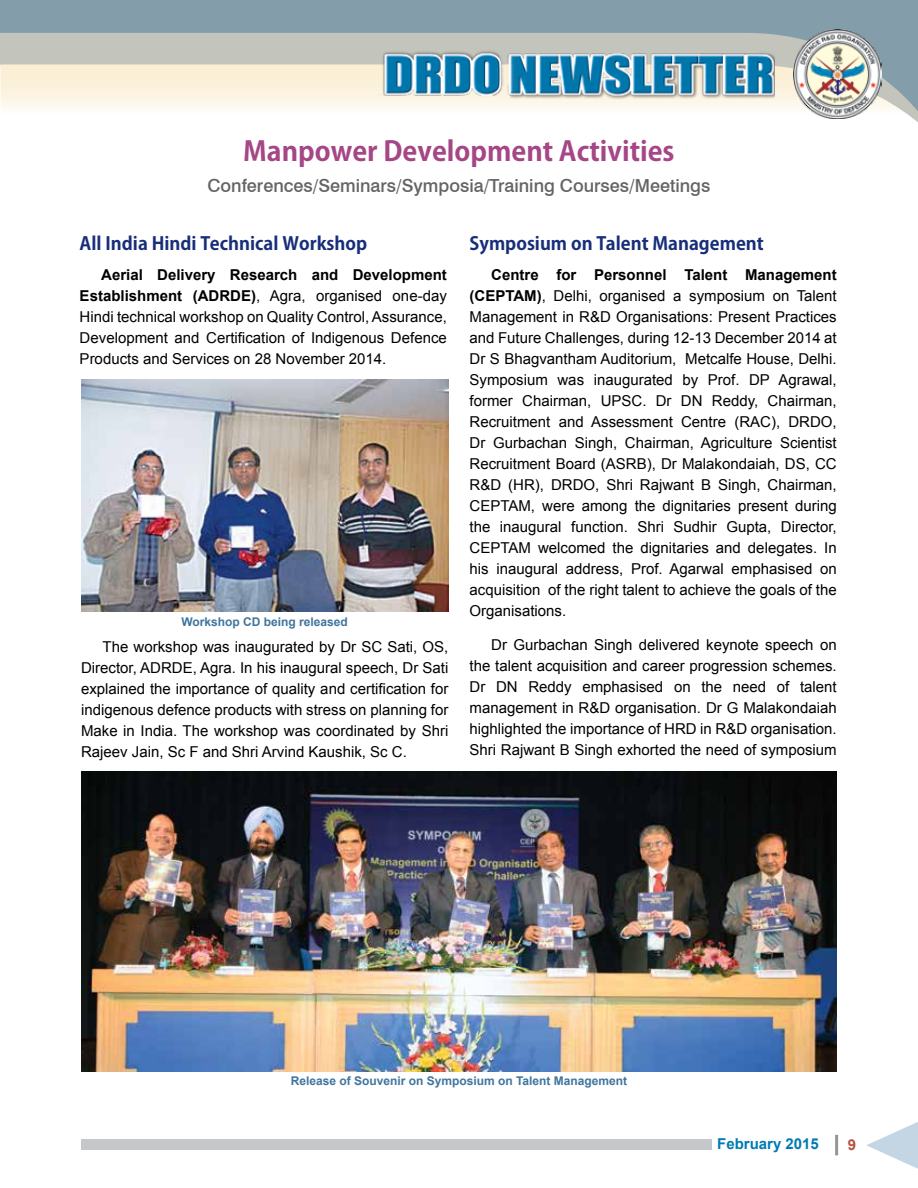
<style>
.page{position:relative;width:918px;height:1188px;background:#fff}
.page>*{position:absolute;margin:0;border:0;box-sizing:border-box;transform-origin:0 0}
.t1{font:700 27px "Koz Go Pro";color:#a54686}
.t2{font:700 18px "Koz Go Pro";color:#182e7a}
.t3{font:500 18px "Swiss 721 BT";color:#636466}
.t4{font:15px/21px "Arial";color:#000;text-align:justify}
.t5{font:700 15px "Arial";color:#007bb3}
.t6{font:700 15px "Arial";color:#b7513f}
.t7{font:700 12px "Arial";color:#40759d}
.s1{font-weight:700}
</style>
<div class="page">
<hr style="left:835px;top:1135px;width:3px;height:20px;background:#939598">
<div style="left:81px;top:1139px;width:630px;height:11px;background:#c4c8cb"></div>
<svg style="left:866px;top:1122px;width:52px;height:47px"></svg>
<svg style="left:1px;top:0;width:917px;height:122px"></svg>
<svg style="left:0;top:0;width:1px;height:95px"></svg>
<img style="left:379px;top:50px;width:396px;height:49px">
<img style="left:793px;top:29px;width:89px;height:89px">
<img style="left:81px;top:771px;width:755px;height:300px">
<img style="left:81px;top:379px;width:367px;height:232px">
<h1 class="t1" style="left:243px;top:133px;width:433px">Manpower Development Activities</h1>
<p class="t3" style="left:208px;top:174px;width:504px">Conferences/Seminars/Symposia/Training Courses/Meetings</p>
<p class="t2" style="left:80px;top:232px;width:289px">All India Hindi Technical Workshop</p>
<p class="t4" style="left:80px;top:264px;width:369px;text-indent:22px"><span class="s1">Aerial Delivery Research and Development Establishment (ADRDE)</span>, Agra, organised one-day Hindi technical workshop on Quality Control, Assurance, Development and Certification of Indigenous Defence Products and Services on 28 November 2014.</p>
<p class="t7" style="left:181px;top:614px;width:168px">Workshop CD being released</p>
<p class="t4" style="left:81px;top:636px;width:369px;text-indent:22px">The workshop was inaugurated by Dr SC Sati, OS, Director, ADRDE, Agra. In his inaugural speech, Dr Sati explained the importance of quality and certification for indigenous defence products with stress on planning for Make in India. The workshop was coordinated by Shri Rajeev Jain, Sc F and Shri Arvind Kaushik, Sc C.</p>
<p class="t2" style="left:470px;top:232px;width:296px">Symposium on Talent Management</p>
<p class="t4" style="left:470px;top:264px;width:369px;text-indent:22px"><span class="s1">Centre for Personnel Talent Management (CEPTAM)</span>, Delhi, organised a symposium on Talent Management in R&amp;D Organisations: Present Practices and Future Challenges, during 12-13 December 2014 at Dr S Bhagvantham Auditorium, Metcalfe House, Delhi.<br>Symposium was inaugurated by Prof. DP Agrawal, former Chairman, UPSC. Dr DN Reddy, Chairman, Recruitment and Assessment Centre (RAC), DRDO, Dr Gurbachan Singh, Chairman, Agriculture Scientist Recruitment Board (ASRB), Dr Malakondaiah, DS, CC R&amp;D (HR), DRDO, Shri Rajwant B Singh, Chairman, CEPTAM, were among the dignitaries present during the inaugural function. Shri Sudhir Gupta, Director, CEPTAM welcomed the dignitaries and delegates. In his inaugural address, Prof. Agarwal emphasised on acquisition of the right talent to achieve the goals of the Organisations.</p>
<p class="t4" style="left:470px;top:634px;width:369px;text-indent:22px">Dr Gurbachan Singh delivered keynote speech on the talent acquisition and career progression schemes.<br>Dr DN Reddy emphasised on the need of talent management in R&amp;D organisation. Dr G Malakondaiah highlighted the importance of HRD in R&amp;D organisation.<br>Shri Rajwant B Singh exhorted the need of symposium</p>
<p class="t7" style="left:291px;top:1073px;width:338px">Release of Souvenir on Symposium on Talent Management</p>
<p class="t5" style="left:717px;top:1134px;width:103px">February 2015</p>
<p class="t6" style="left:848px;top:1135px;width:10px">9</p>
</div>
